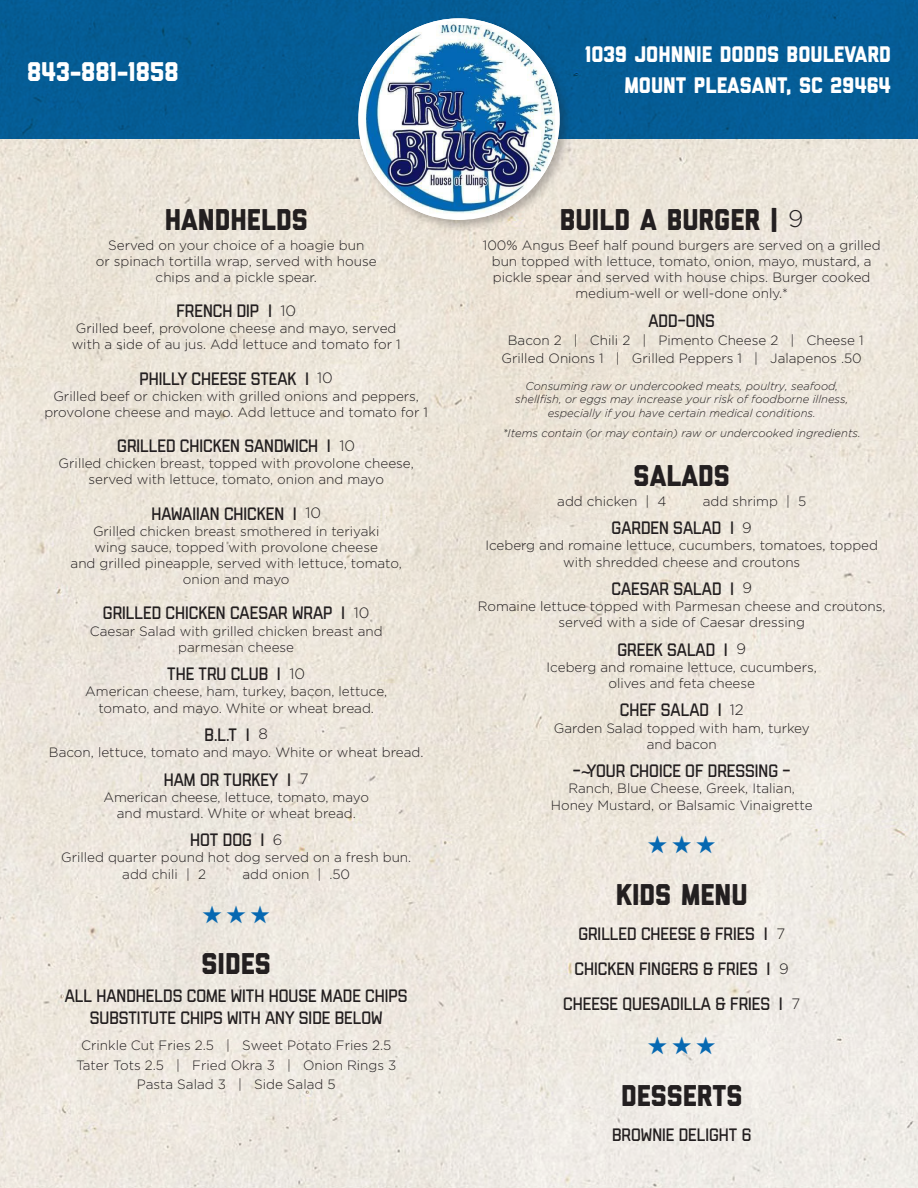
<style>
.page{position:relative;width:918px;height:1188px;background:#fff}
.page>*{position:absolute;margin:0;border:0;box-sizing:border-box;transform-origin:0 0}
.t1{font:800 30px "Liberator";color:#231f20}
.t2{font:800 27px "Liberator";color:#fff}
.t3{font:800 22.5px "Liberator";color:#fff}
.t4{font:300 18px "Liberator";color:#231f20}
.t5{font:300 13.5px/16.2px "Gotham";color:#231f20;text-align:center}
.t6{font:italic 300 11.25px/13.5px "Gotham";color:#231f20;text-align:center}
.s1{font-family:"Gotham";font-size:15px}
.s2{font-family:"Gotham";font-weight:300;font-size:24px}
</style>
<div class="page">
<img style="left:0;top:139px;width:918px;height:1049px">
<div style="left:0;top:0;width:918px;height:139px;background:#055d95"></div>
<div style="left:355px;top:15px;width:218px;height:218px;background:#231f20;opacity:.3"></div>
<img style="left:360px;top:18px;width:198px;height:198px">
<svg style="left:648px;top:836px;width:43px;height:18px"></svg>
<svg style="left:697px;top:836px;width:18px;height:18px"></svg>
<svg style="left:648px;top:1036px;width:43px;height:18px"></svg>
<svg style="left:697px;top:1036px;width:18px;height:18px"></svg>
<svg style="left:203px;top:905px;width:18px;height:18px"></svg>
<svg style="left:227px;top:905px;width:43px;height:18px"></svg>
<p class="t2" style="left:27px;top:62px;width:153px">843-881-1858</p>
<p class="t1" style="left:165px;top:209px;width:144px">HANDHELDS</p>
<p class="t5" style="left:96px;top:236px;width:282px">Served on your choice of a hoagie bun<br>or spinach tortilla wrap, served with house chips and a pickle spear.</p>
<p class="t4" style="left:176px;top:304px;width:121px">FRENCH DIP | <span class="s1">10</span></p>
<p class="t5" style="left:72px;top:320px;width:331px">Grilled beef, provolone cheese and mayo, served with a side of au jus. Add lettuce and tomato for 1</p>
<p class="t4" style="left:140px;top:372px;width:195px">PHILLY CHEESE STEAK | <span class="s1">10</span></p>
<p class="t5" style="left:44px;top:388px;width:385px">Grilled beef or chicken with grilled onions and peppers, provolone cheese and mayo. Add lettuce and tomato for 1</p>
<p class="t4" style="left:117px;top:439px;width:240px">GRILLED CHICKEN SANDWICH | <span class="s1">10</span></p>
<p class="t5" style="left:59px;top:455px;width:357px">Grilled chicken breast, topped with provolone cheese, served with lettuce, tomato, onion and mayo</p>
<p class="t4" style="left:151px;top:507px;width:171px">HAWAIIAN CHICKEN | <span class="s1">10</span></p>
<p class="t5" style="left:71px;top:523px;width:333px">Grilled chicken breast smothered in teriyaki<br>wing sauce, topped with provolone cheese<br>and grilled pineapple, served with lettuce, tomato, onion and mayo</p>
<p class="t4" style="left:103px;top:607px;width:268px">GRILLED CHICKEN CAESAR WRAP | <span class="s1">10</span></p>
<p class="t5" style="left:90px;top:622px;width:294px">Caesar Salad with grilled chicken breast and parmesan cheese</p>
<p class="t4" style="left:167px;top:668px;width:140px">THE TRU CLUB | <span class="s1">10</span></p>
<p class="t5" style="left:85px;top:683px;width:304px">American cheese, ham, turkey, bacon, lettuce, tomato, and mayo. White or wheat bread.</p>
<p class="t4" style="left:205px;top:728px;width:65px">B.L.T | <span class="s1">8</span></p>
<p class="t5" style="left:49px;top:744px;width:376px">Bacon, lettuce, tomato and mayo. White or wheat bread.</p>
<p class="t4" style="left:164px;top:773px;width:146px">HAM OR TURKEY | <span class="s1">7</span></p>
<p class="t5" style="left:103px;top:788px;width:267px">American cheese, lettuce, tomato, mayo and mustard. White or wheat bread.</p>
<p class="t4" style="left:190px;top:834px;width:94px">HOT DOG | <span class="s1">6</span></p>
<p class="t5" style="left:61px;top:849px;width:352px">Grilled quarter pound hot dog served on a fresh bun.</p>
<p class="t5" style="left:122px;top:865px;width:85px">add chili | 2</p>
<p class="t5" style="left:242px;top:865px;width:109px">add onion | .50</p>
<p class="t1" style="left:202px;top:953px;width:71px">SIDES</p>
<p class="t4" style="left:65px;top:990px;width:344px">ALL HANDHELDS COME WITH HOUSE MADE CHIPS</p>
<p class="t4" style="left:90px;top:1011px;width:294px">SUBSTITUTE CHIPS WITH ANY SIDE BELOW</p>
<p class="t5" style="left:76px;top:1035px;width:322px;line-height:19.5px">Crinkle Cut Fries 2.5 | Sweet Potato Fries 2.5<br>Tater Tots 2.5 | Fried Okra 3 | Onion Rings 3</p>
<p class="t5" style="left:137px;top:1076px;width:200px">Pasta Salad 3 | Side Salad 5</p>
<p class="t3" style="left:585px;top:46px;width:307px">1039 JOHNNIE DODDS BOULEVARD</p>
<p class="t3" style="left:624px;top:78px;width:268px">MOUNT PLEASANT, SC 29464</p>
<p class="t1" style="left:560px;top:209px;width:245px">BUILD A BURGER | <span class="s2">9</span></p>
<p class="t5" style="left:483px;top:236px;width:399px">100% Angus Beef half pound burgers are served on a grilled bun topped with lettuce, tomato, onion, mayo, mustard, a pickle spear and served with house chips. Burger cooked medium-well or well-done only.*</p>
<p class="t4" style="left:648px;top:314px;width:68px">ADD-ONS</p>
<p class="t5" style="left:502px;top:330px;width:364px;line-height:18px">Bacon 2 | Chili 2 | Pimento Cheese 2 | Cheese 1<br>Grilled Onions 1 | Grilled Peppers 1 | Jalapenos .50</p>
<p class="t6" style="left:515px;top:379px;width:335px">Consuming raw or undercooked meats, poultry, seafood, shellfish, or eggs may increase your risk of foodborne illness, especially if you have certain medical conditions.</p>
<p class="t6" style="left:503px;top:426px;width:359px">*Items contain (or may contain) raw or undercooked ingredients.</p>
<p class="t1" style="left:634px;top:465px;width:98px">SALADS</p>
<p class="t5" style="left:557px;top:493px;width:111px">add chicken | 4</p>
<p class="t5" style="left:703px;top:493px;width:105px">add shrimp | 5</p>
<p class="t4" style="left:612px;top:522px;width:142px">GARDEN SALAD | <span class="s1">9</span></p>
<p class="t5" style="left:485px;top:537px;width:394px">Iceberg and romaine lettuce, cucumbers, tomatoes, topped with shredded cheese and croutons</p>
<p class="t4" style="left:611px;top:582px;width:142px">CAESAR SALAD | <span class="s1">9</span></p>
<p class="t5" style="left:478px;top:598px;width:409px">Romaine lettuce topped with Parmesan cheese and croutons, served with a side of Caesar dressing</p>
<p class="t4" style="left:618px;top:643px;width:130px">GREEK SALAD | <span class="s1">9</span></p>
<p class="t5" style="left:547px;top:659px;width:272px">Iceberg and romaine lettuce, cucumbers, olives and feta cheese</p>
<p class="t4" style="left:620px;top:704px;width:125px">CHEF SALAD | <span class="s1">12</span></p>
<p class="t5" style="left:554px;top:719px;width:258px">Garden Salad topped with ham, turkey and bacon</p>
<p class="t4" style="left:573px;top:765px;width:219px">-~YOUR CHOICE OF DRESSING -</p>
<p class="t5" style="left:551px;top:780px;width:263px">Ranch, Blue Cheese, Greek, Italian,<br>Honey Mustard, or Balsamic Vinaigrette</p>
<p class="t1" style="left:616px;top:884px;width:133px">KIDS MENU</p>
<p class="t4" style="left:578px;top:927px;width:208px">GRILLED CHEESE &amp; FRIES | <span class="s1">7</span></p>
<p class="t4" style="left:575px;top:963px;width:216px">CHICKEN FINGERS &amp; FRIES | <span class="s1">9</span></p>
<p class="t4" style="left:563px;top:998px;width:239px">CHEESE QUESADILLA &amp; FRIES | <span class="s1">7</span></p>
<p class="t1" style="left:621px;top:1085px;width:123px">DESSERTS</p>
<p class="t4" style="left:612px;top:1128px;width:141px">BROWNIE DELIGHT 6</p>
</div>
